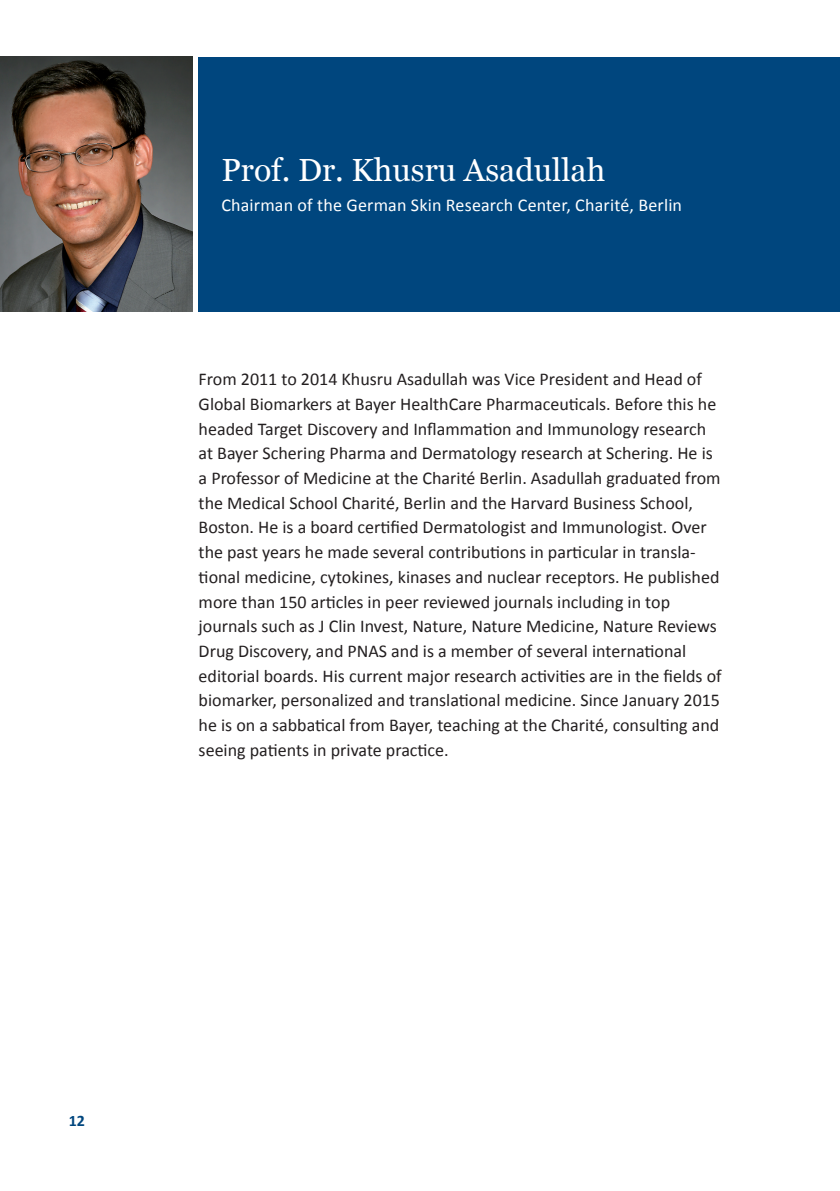
<style>
.page{position:relative;width:840px;height:1191px;background:#fff}
.page>*{position:absolute;margin:0;border:0;box-sizing:border-box;transform-origin:0 0}
.t1{font:32px "Georgia";color:#fff}
.t2{font:18px/24.6px "Calibri";color:#231f20}
.t3{font:18px "Calibri";letter-spacing:.01em;color:#fff}
.t4{font:700 16px "Calibri";color:#00467e}
</style>
<div class="page">
<img style="left:0;top:57px;width:193px;height:254px">
<div style="left:198px;top:57px;width:641px;height:254px;background:#00467e"></div>
<h1 class="t1" style="left:221px;top:147px;width:385px">Prof. Dr. Khusru Asadullah</h1>
<p class="t3" style="left:221px;top:194px;width:462px">Chairman of the German Skin Research Center, Charité, Berlin</p>
<p class="t2" style="left:198px;top:367px;width:524px">From 2011 to 2014 Khusru Asadullah was Vice President and Head of Global Biomarkers at Bayer HealthCare Pharmaceuticals. Before this he headed Target Discovery and Inflammation and Immunology research at Bayer Schering Pharma and Dermatology research at Schering. He is a Professor of Medicine at the Charité Berlin. Asadullah graduated from the Medical School Charité, Berlin and the Harvard Business School, Boston. He is a board certified Dermatologist and Immunologist. Over the past years he made several contributions in particular in transla&shy;tional medicine, cytokines, kinases and nuclear receptors. He published more than 150 articles in peer reviewed journals including in top journals such as J Clin Invest, Nature, Nature Medicine, Nature Reviews Drug Discovery, and PNAS and is a member of several international editorial boards. His current major research activities are in the fields of biomarker, personalized and translational medicine. Since January 2015 he is on a sabbatical from Bayer, teaching at the Charité, consulting and seeing patients in private practice.</p>
<p class="t4" style="left:69px;top:1110px;width:18px">12</p>
</div>
